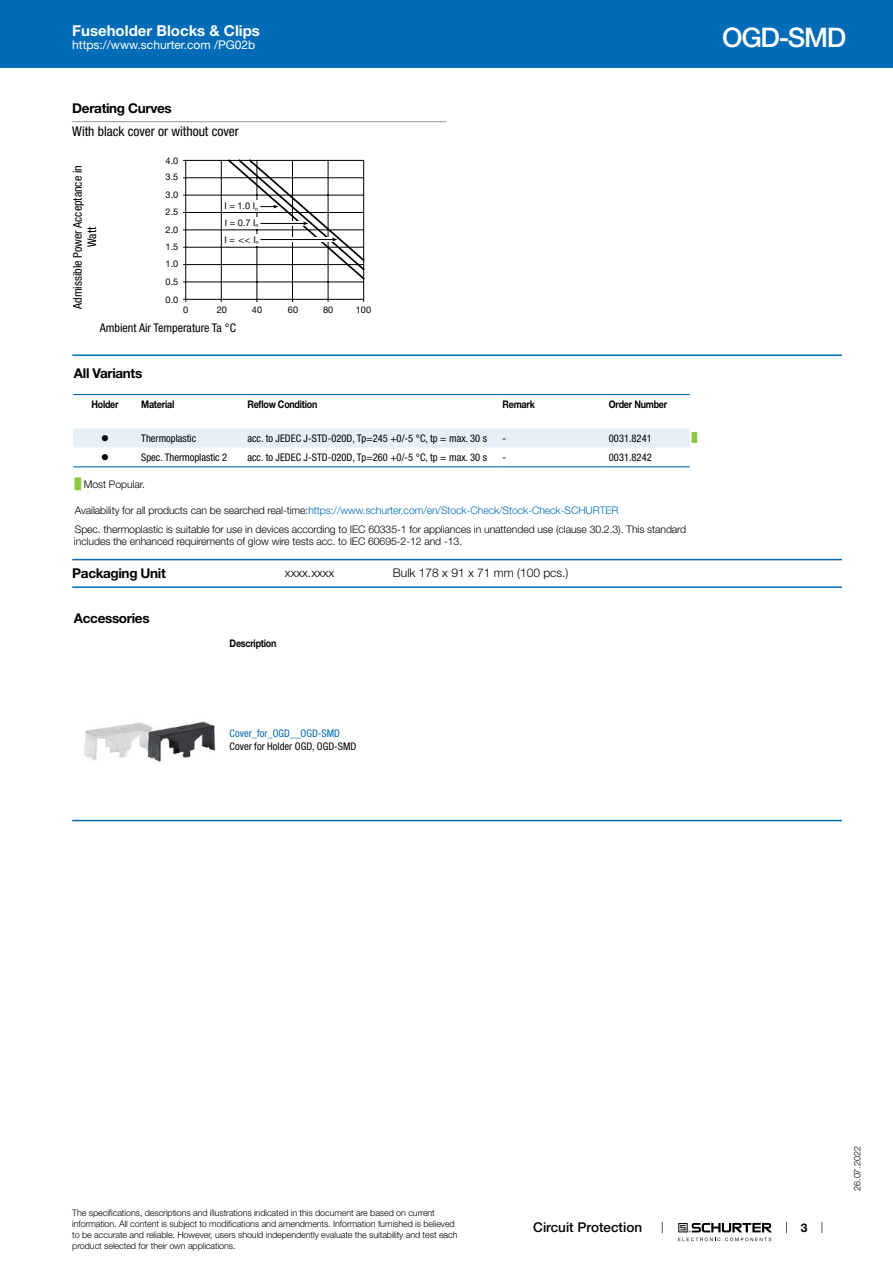
<style>
.page{position:relative;width:893px;height:1263px;background:#fff}
.page>*{position:absolute;margin:0;border:0;box-sizing:border-box;transform-origin:0 0}
.t1{font:500 27px "Helvetica Neue LT";letter-spacing:-.05em;color:#fff}
.t2{font:700 15px "Helvetica Neue LT";color:#fff}
.t3{font:700 13.5px "Helvetica Neue LT";letter-spacing:-.025em;color:#000}
.t4{font:condensed 13.5px "Helvetica Neue LT";color:#000}
.t5{font:500 13.5px "Helvetica Neue LT";color:#000}
.t6{font:condensed 12px/14.4px "Helvetica Neue LT";color:#000;text-align:center}
.t7{font:300 12px "Helvetica Neue LT";color:#000}
.t8{font:12px "Helvetica Neue LT";color:#fff}
.t9{font:700 12px "Helvetica Neue LT";color:#000}
.t10{font:300 10.5px/18.5px "Helvetica Neue LT";letter-spacing:-.01em;color:#000}
.t11{font:condensed 10.5px "Helvetica Neue LT";color:#000}
.t12{font:700 10.5px "Helvetica Neue LT";letter-spacing:-.025em;color:#000;scale:.85 1}
.t13{font:condensed 10.5px "Helvetica Neue LT";color:#006bb6}
.t14{font:10.5px "Wingdings";color:#000}
.t15{font:9.15px/17.5px "Helvetica Neue LT";color:#000}
.t16{font:300 9px/10.8px "Helvetica Neue LT";letter-spacing:-.01em;color:#000}
.t17{font:9px "Arial Unicode MS";color:#8dc63f}
.s1{font-family:"Arial Unicode MS";font-weight:400;color:#8dc63f}
.s2{color:#006bb6}
</style>
<div class="page">
<svg style="left:678px;top:1223px;width:94px;height:18px"></svg>
<div style="left:0;top:0;width:893px;height:68px;background:#006bb6"></div>
<hr style="left:72px;top:121px;width:374px;height:1px;background:#939598">
<hr style="left:183px;top:160px;width:181px;height:1px;background:#000">
<hr style="left:183px;top:177px;width:181px;height:1px;background:#000">
<hr style="left:183px;top:195px;width:181px;height:1px;background:#000">
<hr style="left:183px;top:212px;width:181px;height:1px;background:#000">
<hr style="left:183px;top:230px;width:181px;height:1px;background:#000">
<hr style="left:183px;top:247px;width:181px;height:1px;background:#000">
<hr style="left:183px;top:264px;width:181px;height:1px;background:#000">
<hr style="left:183px;top:282px;width:181px;height:1px;background:#000">
<hr style="left:183px;top:299px;width:181px;height:1px;background:#000">
<hr style="left:185px;top:160px;width:1px;height:142px;background:#000">
<hr style="left:221px;top:160px;width:1px;height:142px;background:#000">
<hr style="left:257px;top:160px;width:1px;height:142px;background:#000">
<hr style="left:292px;top:160px;width:1px;height:142px;background:#000">
<hr style="left:328px;top:160px;width:1px;height:142px;background:#000">
<hr style="left:363px;top:160px;width:1px;height:142px;background:#000">
<svg style="left:226px;top:159px;width:139px;height:122px"></svg>
<hr style="left:72px;top:354px;width:770px;height:2px;background:#006bb6">
<svg style="left:73px;top:395px;width:617px;height:53px"></svg>
<svg style="left:73px;top:467px;width:617px;height:1px"></svg>
<hr style="left:73px;top:394px;width:64px;height:1px;background:#006bb6">
<hr style="left:137px;top:394px;width:106px;height:1px;background:#006bb6">
<hr style="left:243px;top:394px;width:255px;height:1px;background:#006bb6">
<hr style="left:498px;top:394px;width:107px;height:1px;background:#006bb6">
<hr style="left:605px;top:394px;width:85px;height:1px;background:#006bb6">
<hr style="left:73px;top:466px;width:64px;height:1px;background:#006bb6">
<hr style="left:137px;top:466px;width:106px;height:1px;background:#006bb6">
<hr style="left:243px;top:466px;width:255px;height:1px;background:#006bb6">
<hr style="left:498px;top:466px;width:107px;height:1px;background:#006bb6">
<hr style="left:605px;top:466px;width:85px;height:1px;background:#006bb6">
<hr style="left:72px;top:559px;width:770px;height:1px;background:#006bb6">
<hr style="left:72px;top:586px;width:770px;height:2px;background:#006bb6">
<img style="left:84px;top:721px;width:132px;height:41px">
<hr style="left:72px;top:820px;width:770px;height:1px;background:#006bb6">
<h2 class="t2" style="left:72px;top:21px;width:189px">Fuseholder Blocks &amp; Clips</h2>
<h3 class="t8" style="left:72px;top:38px;width:185px">https://www.schurter.com /PG02b</h3>
<h3 class="t3" style="left:72px;top:99px;width:101px">Derating Curves</h3>
<h3 class="t4" style="left:72px;top:124px;width:168px">With black cover or without cover</h3>
<h3 class="t6" style="left:70px;top:309px;width:145px;rotate:-90deg">Admissible Power Acceptance in<br>Watt</h3>
<p class="t15" style="left:183px;top:301px;width:7px">0</p>
<p class="t15" style="left:217px;top:301px;width:12px">20</p>
<p class="t15" style="left:252px;top:301px;width:12px">40</p>
<p class="t15" style="left:288px;top:301px;width:12px">60</p>
<p class="t15" style="left:323px;top:301px;width:12px">80</p>
<p class="t15" style="left:356px;top:301px;width:17px">100</p>
<p class="t15" style="left:166px;top:152px;width:14px">4.0</p>
<p class="t15" style="left:166px;top:168px;width:14px">3.5</p>
<p class="t15" style="left:166px;top:186px;width:14px">3.0<br>2.5</p>
<p class="t15" style="left:225px;top:197px;width:35px">I = 1.0 I<sub>n</sub></p>
<p class="t15" style="left:225px;top:214px;width:35px">I = 0.7 I<sub>n</sub></p>
<p class="t15" style="left:166px;top:221px;width:14px">2.0</p>
<p class="t15" style="left:225px;top:231px;width:36px">I = &lt;&lt; I<sub>n</sub></p>
<p class="t15" style="left:166px;top:238px;width:14px;line-height:16.8px">1.5<br>1.0</p>
<p class="t15" style="left:166px;top:273px;width:14px">0.5<br>0.0</p>
<h3 class="t6" style="left:100px;top:320px;width:137px">Ambient Air Temperature Ta °C</h3>
<h3 class="t3" style="left:74px;top:365px;width:70px">All Variants</h3>
<p class="t12" style="left:91px;top:398px;width:34px">Holder</p>
<p class="t12" style="left:141px;top:398px;width:40px">Material</p>
<p class="t12" style="left:247px;top:398px;width:84px">Reflow Condition</p>
<p class="t12" style="left:503px;top:398px;width:39px">Remark</p>
<p class="t12" style="left:609px;top:398px;width:70px">Order Number</p>
<p class="t14" style="left:101px;top:432px;width:9px">●</p>
<p class="t11" style="left:141px;top:432px;width:57px">Thermoplastic</p>
<p class="t11" style="left:247px;top:432px;width:241px">acc. to JEDEC J-STD-020D, Tp=245 +0/-5 °C, tp = max. 30 s</p>
<p class="t11" style="left:503px;top:432px;width:5px">-</p>
<p class="t11" style="left:609px;top:432px;width:44px">0031.8241</p>
<p class="t17" style="left:692px;top:432px;width:7px">█</p>
<p class="t14" style="left:101px;top:451px;width:9px">●</p>
<p class="t11" style="left:141px;top:451px;width:88px">Spec. Thermoplastic 2</p>
<p class="t11" style="left:247px;top:451px;width:241px">acc. to JEDEC J-STD-020D, Tp=260 +0/-5 °C, tp = max. 30 s</p>
<p class="t11" style="left:503px;top:451px;width:5px">-</p>
<p class="t11" style="left:609px;top:451px;width:44px">0031.8242</p>
<p class="t10" style="left:75px;top:475px;width:72px"><span class="s1">█</span> Most Popular.</p>
<p class="t10" style="left:75px;top:501px;width:613px">Availability for all products can be searched real-time:<span class="s2">https://www.schurter.com/en/Stock-Check/Stock-Check-SCHURTER<br></span>Spec. thermoplastic is suitable for use in devices according to IEC 60335-1 for appliances in unattended use (clause 30.2.3). This standard</p>
<p class="t10" style="left:74px;top:532px;width:390px">includes the enhanced requirements of glow wire tests acc. to IEC 60695-2-12 and -13.</p>
<h3 class="t3" style="left:72px;top:565px;width:95px">Packaging Unit</h3>
<h3 class="t7" style="left:285px;top:565px;width:51px">xxxx.xxxx</h3>
<h3 class="t7" style="left:393px;top:565px;width:177px">Bulk 178 x 91 x 71 mm (100 pcs.)</h3>
<h3 class="t3" style="left:74px;top:610px;width:77px">Accessories</h3>
<p class="t12" style="left:230px;top:636px;width:57px">Description</p>
<h1 class="t1" style="left:722px;top:21px;width:125px">OGD-SMD</h1>
<p class="t13" style="left:230px;top:727px;width:112px">Cover_for_OGD__OGD-SMD</p>
<p class="t11" style="left:230px;top:740px;width:128px">Cover for Holder OGD, OGD-SMD</p>
<p class="t16" style="left:72px;top:1207px;width:387px">The specifications, descriptions and illustrations indicated in this document are based on current information. All content is subject to modifications and amendments. Information furnished is believed to be accurate and reliable. However, users should independently evaluate the suitability and test each product selected for their own applications.</p>
<h3 class="t5" style="left:533px;top:1219px;width:110px">Circuit Protection</h3>
<h3 class="t9" style="left:801px;top:1220px;width:8px">3</h3>
<p class="t16" style="left:852px;top:1191px;width:46px;rotate:-90deg">26.07.2022</p>
</div>
